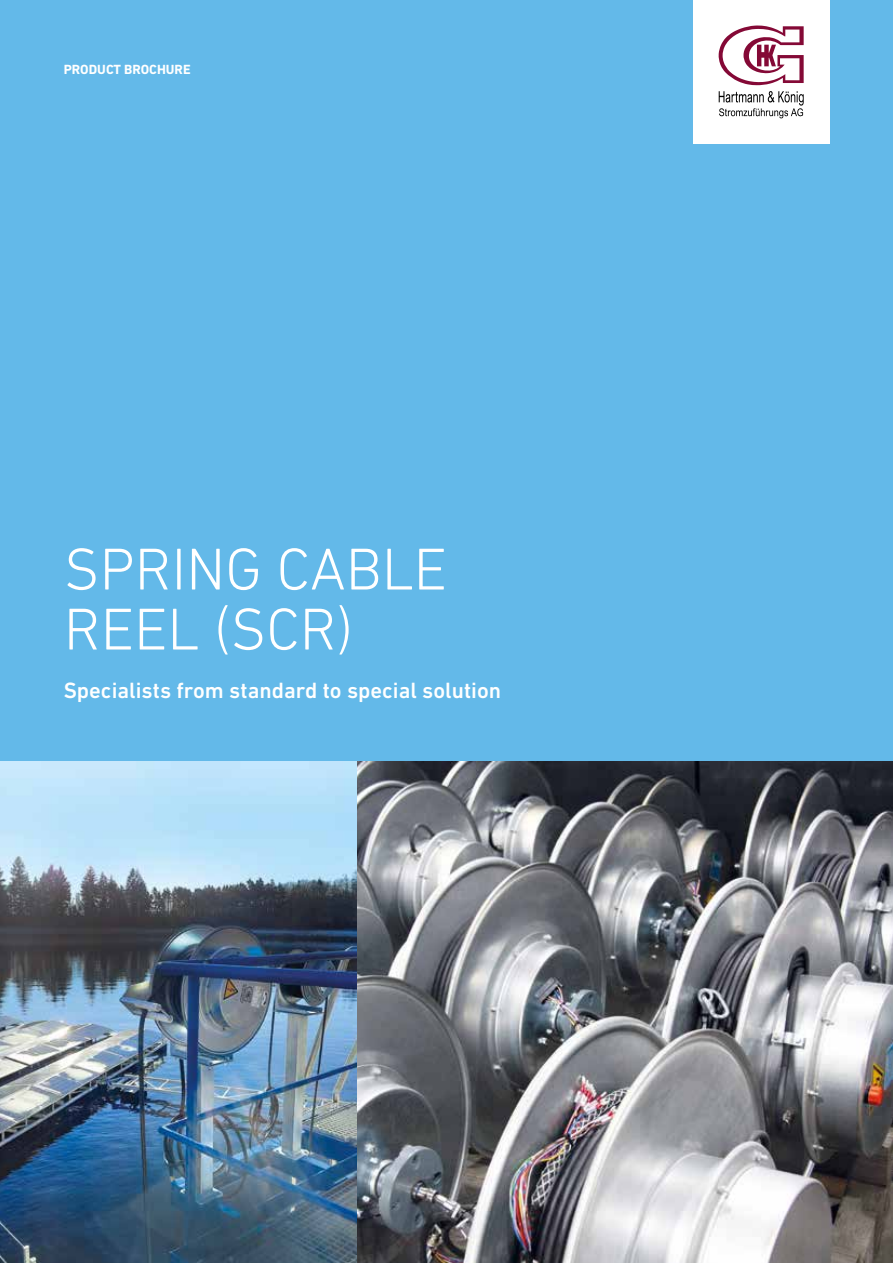
<style>
.page{position:relative;width:893px;height:1263px;background:#fff}
.page>*{position:absolute;margin:0;border:0;box-sizing:border-box;transform-origin:0 0}
.t1{font:300 60px/60px "DIN Next LT Pro";color:#fff}
.t2{font:500 22.5px "DIN Next LT Pro";color:#fff}
.t3{font:700 13.5px "DIN Next LT Pro";color:#fff}
</style>
<div class="page">
<div style="left:0;top:0;width:893px;height:761px;background:#63b9e9"></div>
<img style="left:0;top:761px;width:893px;height:502px">
<div style="left:693px;top:0;width:136px;height:144px;background:#fff"></div>
<svg style="left:718px;top:25px;width:86px;height:60px"></svg>
<svg style="left:719px;top:91px;width:85px;height:27px"></svg>
<p class="t3" style="left:64px;top:61px;width:128px">PRODUCT BROCHURE</p>
<h1 class="t1" style="left:64px;top:538px;width:385px">SPRING CABLE<br>REEL (SCR)</h1>
<p class="t2" style="left:64px;top:677px;width:439px">Specialists from standard to special solution</p>
</div>
